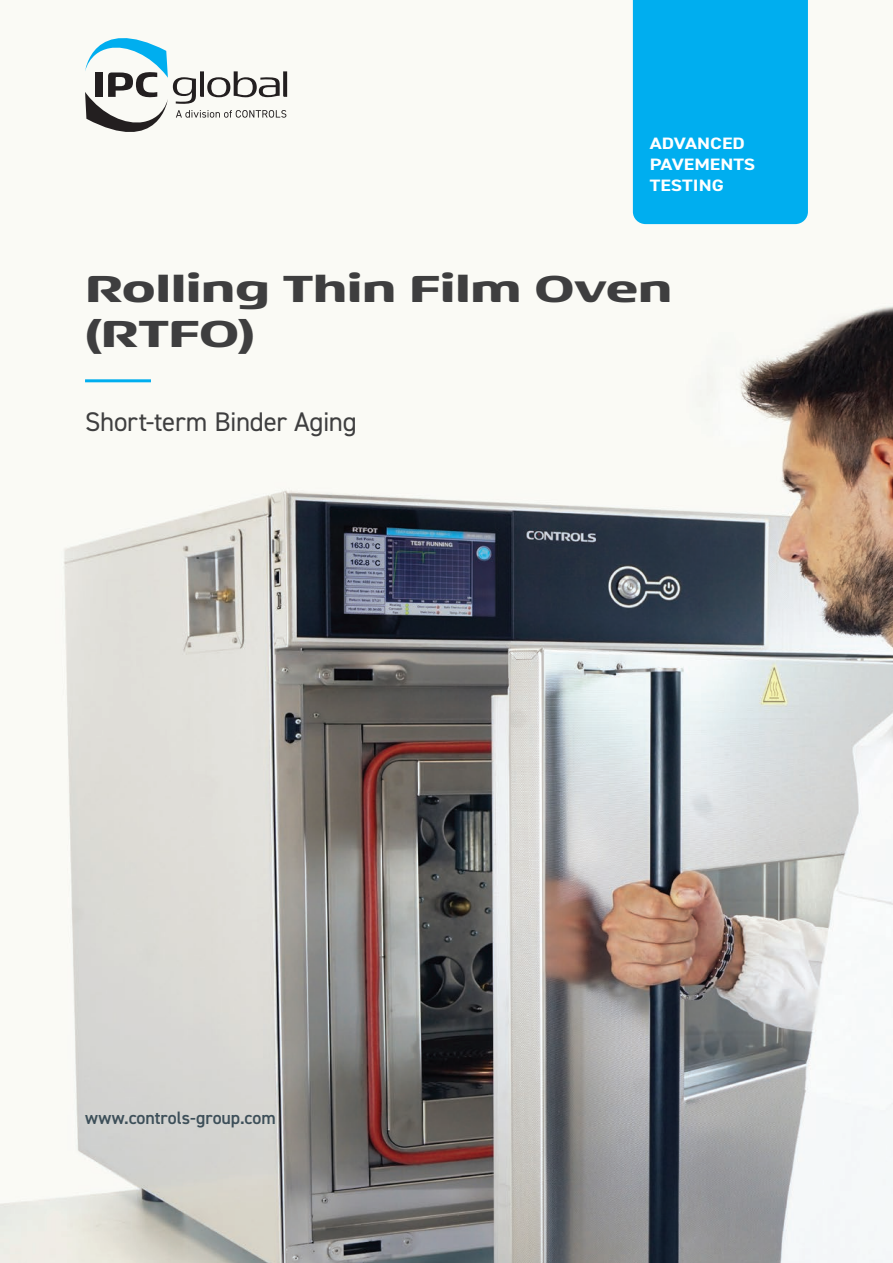
<style>
.page{position:relative;width:893px;height:1263px;background:#fff}
.page>*{position:absolute;margin:0;border:0;box-sizing:border-box;transform-origin:0 0}
.t1{font:700 36px/45px "Neuropa";color:#3e3e3f;scale:1.2 1}
.Machine_Description{font:27px "DIN2014";letter-spacing:-.01em;color:#3e3e3f}
.Intro{font:600 18px "DIN2014";letter-spacing:-.005em;color:#3d4f59}
.t2{font:700 16.5px/21px "DIN2014";color:#fff;scale:1.2 1}
</style>
<div class="page">
<img style="left:0;top:0;width:893px;height:1263px">
<hr style="left:85px;top:379px;width:66px;height:3px;background:#00aeef">
<svg style="left:85px;top:13px;width:202px;height:144px"></svg>
<div style="left:633px;top:0;width:175px;height:224px;background:#00aeef"></div>
<p class="t2" style="left:650px;top:133px;width:89px">ADVANCED<br>PAVEMENTS<br>TESTING</p>
<p class="t1" style="left:85px;top:267px;width:491px">Rolling Thin Film Oven (RTFO)</p>
<p class="Machine_Description" style="left:85px;top:405px;width:273px">Short-term Binder Aging</p>
<p class="Intro" style="left:85px;top:1106px;width:192px">www.controls-group.com</p>
</div>
